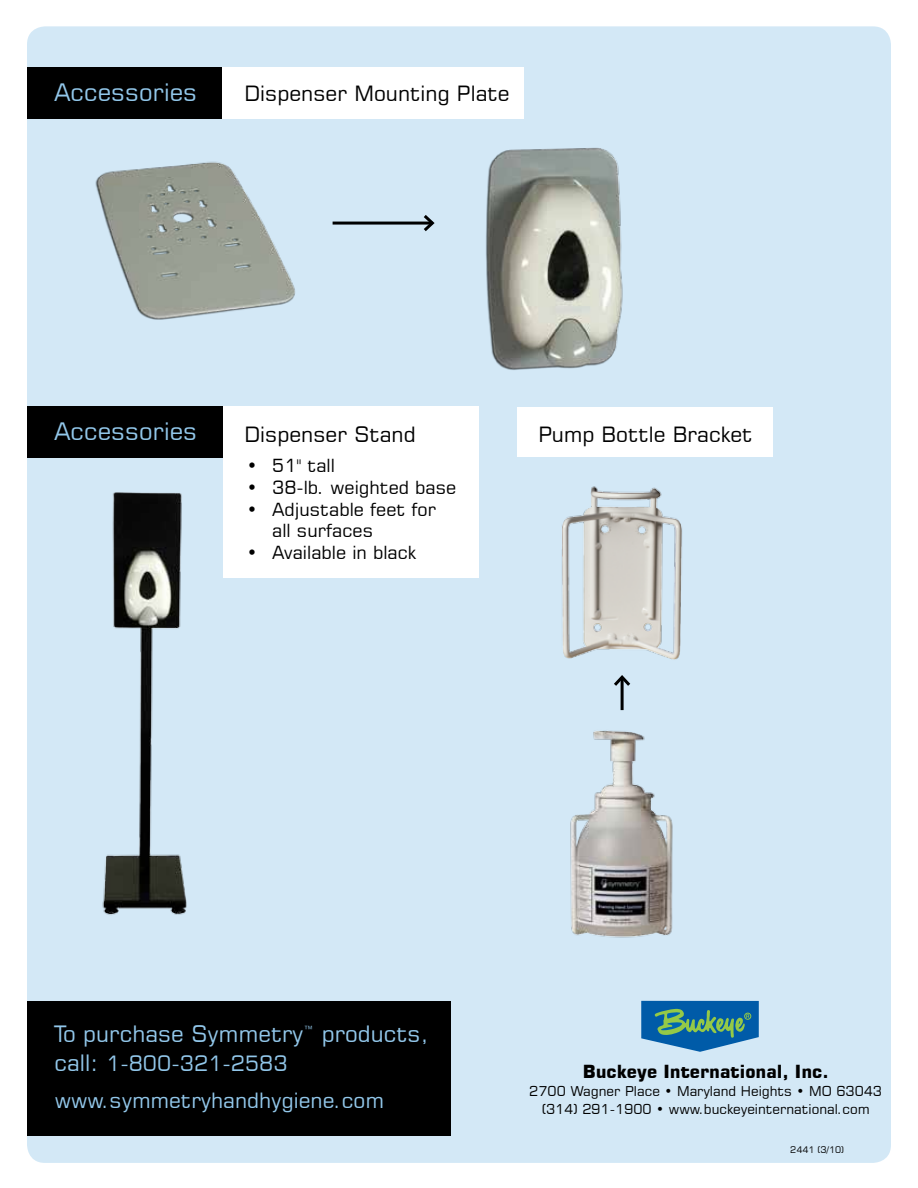
<style>
.page{position:relative;width:918px;height:1188px;background:#fff}
.page>*{position:absolute;margin:0;border:0;box-sizing:border-box;transform-origin:0 0}
.t1{font:24px "Square 721 BT";color:#92c7ea}
.t2{font:22.5px "Square 721 BT";color:#92c7ea}
.t3{font:21px "Square 721 BT";color:#000}
.t4{font:21px/36.6px "Square 721 BT";color:#92c7ea}
.t5{font:18px/21.6px "Square 721 BT";color:#000}
.t6{font:700 18px "Square 721 BT";color:#000}
.t7{font:13.5px/18px "Square 721 BT";color:#000;text-align:center}
.t8{font:9px "Square 721 BT";color:#000}
.s1{font-size:22.5px}
</style>
<div class="page">
<div style="left:27px;top:26px;width:864px;height:1137px;background:#d3e8f6;border-radius:18px"></div>
<img style="left:95px;top:161px;width:200px;height:159px">
<img style="left:486px;top:147px;width:137px;height:223px">
<hr style="left:333px;top:222px;width:99px;height:3px;background:#000">
<svg style="left:421px;top:215px;width:14px;height:17px"></svg>
<img style="left:102px;top:492px;width:85px;height:423px">
<div style="left:222px;top:68px;width:302px;height:51px;background:#fff"></div>
<div style="left:223px;top:407px;width:256px;height:171px;background:#fff"></div>
<div style="left:517px;top:407px;width:255px;height:49px;background:#fff"></div>
<div style="left:27px;top:68px;width:195px;height:51px;background:#000"></div>
<div style="left:27px;top:407px;width:196px;height:51px;background:#000"></div>
<div style="left:27px;top:1001px;width:424px;height:135px;background:#000"></div>
<svg style="left:641px;top:1001px;width:118px;height:51px;background:#3681a3"></svg>
<img style="left:562px;top:486px;width:120px;height:174px">
<img style="left:570px;top:730px;width:103px;height:208px">
<hr style="left:621px;top:677px;width:3px;height:33px;background:#000">
<svg style="left:614px;top:675px;width:17px;height:14px"></svg>
<h1 class="t1" style="left:54px;top:77px;width:145px">Accessories</h1>
<h3 class="t3" style="left:244px;top:81px;width:267px">Dispenser Mounting Plate</h3>
<h1 class="t1" style="left:54px;top:416px;width:145px">Accessories</h1>
<h3 class="t3" style="left:244px;top:421px;width:173px">Dispenser Stand</h3>
<h3 class="t3" style="left:538px;top:421px;width:216px">Pump Bottle Bracket</h3>
<h3 class="t5" style="left:247px;top:455px;width:90px">• 51" tall</h3>
<h3 class="t5" style="left:247px;top:476px;width:211px">• 38-lb. weighted base</h3>
<h3 class="t5" style="left:272px;top:498px;width:165px;text-indent:-26px">• Adjustable feet for all surfaces</h3>
<h3 class="t5" style="left:247px;top:541px;width:171px">• Available in black</h3>
<h2 class="t2" style="left:54px;top:1020px;width:375px">To purchase Symmetry<sup>™</sup> products,</h2>
<h3 class="t4" style="left:54px;top:1045px;width:331px"><span class="s1">call:</span> 1-800-321-2583 www.symmetryhandhygiene.com</h3>
<h3 class="t6" style="left:583px;top:1060px;width:248px">Buckeye International, Inc.</h3>
<p class="t7" style="left:529px;top:1082px;width:354px">2700 Wagner Place • Maryland Heights • MO 63043 (314) 291-1900 • www.buckeyeinternational.com</p>
<p class="t8" style="left:790px;top:1144px;width:55px">2441 (3/10)</p>
</div>
